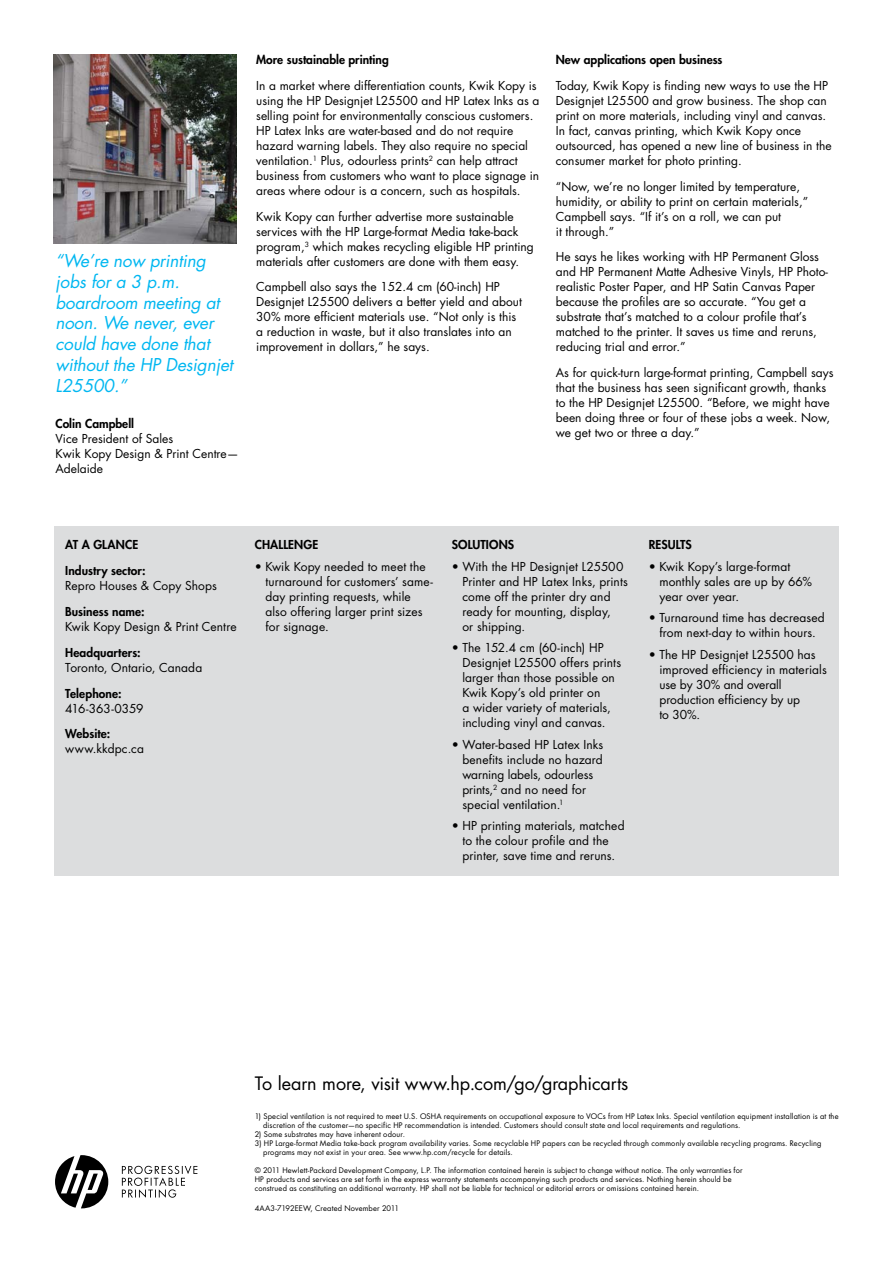
<style>
.page{position:relative;width:893px;height:1263px;background:#fff}
.page>*{position:absolute;margin:0;border:0;box-sizing:border-box;transform-origin:0 0}
.main-_body{font:18px "Futura Std";letter-spacing:-.01em;color:#000}
.main-_body-2{font:italic 17.25px/20.7px "Futura Std";letter-spacing:-.01em;color:#00b7f1}
.Body_text_9_5pt{font:12px/15px "Futura Std";color:#000}
.sub-headers{font:12px/15px "Futura Std";letter-spacing:.01em;color:#000}
.main-_body-3{font:12px/15px "Futura Std";color:#000}
.Body_text_9_5pt-2{font:800 12px "Futura Std";color:#000}
.sub-headers-2{font:800 12px "Futura Std";letter-spacing:.005em;color:#000}
.main-_body-4{font:800 12px "Futura Std";letter-spacing:.01em;color:#000}
.main-_body-5{font:7.5px/9px "Futura Std";letter-spacing:.02em;color:#000}
.s1{font-weight:800}
</style>
<div class="page">
<div style="left:54px;top:527px;width:785px;height:349px;background:#dcddde"></div>
<svg style="left:122px;top:1166px;width:75px;height:32px"></svg>
<svg style="left:55px;top:1155px;width:53px;height:53px"></svg>
<img style="left:53px;top:54px;width:184px;height:189px">
<p class="main-_body-2" style="left:56px;top:251px;width:179px">“We’re now printing jobs for a 3 p.m. boardroom meeting at noon. We never, ever could have done that without the HP Designjet<br>L25500.”</p>
<p class="main-_body-3" style="left:56px;top:416px;width:185px"><span class="s1">Colin Campbell<br></span>Vice President of Sales<br>Kwik Kopy Design &amp; Print Centre—<br>Adelaide</p>
<p class="Body_text_9_5pt-2" style="left:256px;top:52px;width:134px">More sustainable printing</p>
<p class="Body_text_9_5pt" style="left:256px;top:78px;width:285px">In a market where differentiation counts, Kwik Kopy is using the HP Designjet L25500 and HP Latex Inks as a selling point for environmentally conscious customers.<br>HP Latex Inks are water-based and do not require hazard warning labels. They also require no special ventilation.<sup>1</sup> Plus, odourless prints<sup>2</sup> can help attract business from customers who want to place signage in areas where odour is a concern, such as hospitals.</p>
<p class="Body_text_9_5pt" style="left:256px;top:209px;width:279px">Kwik Kopy can further advertise more sustainable services with the HP Large-format Media take-back program,<sup>3</sup> which makes recycling eligible HP printing materials after customers are done with them easy.</p>
<p class="Body_text_9_5pt" style="left:256px;top:280px;width:267px">Campbell also says the 152.4 cm (60-inch) HP Designjet L25500 delivers a better yield and about 30% more efficient materials use. “Not only is this a reduction in waste, but it also translates into an improvement in dollars,” he says.</p>
<p class="Body_text_9_5pt-2" style="left:556px;top:52px;width:168px">New applications open business</p>
<p class="Body_text_9_5pt" style="left:556px;top:78px;width:277px">Today, Kwik Kopy is finding new ways to use the HP Designjet L25500 and grow business. The shop can print on more materials, including vinyl and canvas.<br>In fact, canvas printing, which Kwik Kopy once outsourced, has opened a new line of business in the consumer market for photo printing.</p>
<p class="Body_text_9_5pt" style="left:556px;top:179px;width:254px">“Now, we’re no longer limited by temperature, humidity, or ability to print on certain materials,” Campbell says. “If it’s on a roll, we can put<br>it through.”</p>
<p class="Body_text_9_5pt" style="left:556px;top:250px;width:274px">He says he likes working with HP Permanent Gloss and HP Permanent Matte Adhesive Vinyls, HP Photo&shy;realistic Poster Paper, and HP Satin Canvas Paper because the profiles are so accurate. “You get a substrate that’s matched to a colour profile that’s matched to the printer. It saves us time and reruns, reducing trial and error.”</p>
<p class="Body_text_9_5pt" style="left:556px;top:365px;width:279px">As for quick-turn large-format printing, Campbell says that the business has seen significant growth, thanks to the HP Designjet L25500. “Before, we might have been doing three or four of these jobs a week. Now, we get two or three a day.”</p>
<p class="main-_body-4" style="left:65px;top:537px;width:74px">AT A GLANCE</p>
<p class="main-_body-3" style="left:65px;top:563px;width:153px"><span class="s1">Industry sector:<br></span>Repro Houses &amp; Copy Shops</p>
<p class="main-_body-3" style="left:65px;top:604px;width:173px"><span class="s1">Business name:<br></span>Kwik Kopy Design &amp; Print Centre</p>
<p class="main-_body-3" style="left:65px;top:645px;width:139px"><span class="s1">Headquarters:<br></span>Toronto, Ontario, Canada</p>
<p class="main-_body-3" style="left:65px;top:686px;width:80px"><span class="s1">Telephone:<br></span>416-363-0359</p>
<p class="main-_body-3" style="left:65px;top:727px;width:80px"><span class="s1">Website: </span>www.kkdpc.ca</p>
<p class="sub-headers-2" style="left:255px;top:537px;width:65px">CHALLENGE</p>
<p class="sub-headers" style="left:265px;top:559px;width:169px;text-indent:-11px">• Kwik Kopy needed to meet the turnaround for customers’ same&shy;day printing requests, while also offering larger print sizes for signage.</p>
<p class="sub-headers-2" style="left:452px;top:537px;width:64px">SOLUTIONS</p>
<p class="sub-headers" style="left:462px;top:559px;width:167px;text-indent:-11px">• With the HP Designjet L25500<br>Printer and HP Latex Inks, prints come off the printer dry and ready for mounting, display,<br>or shipping.</p>
<p class="sub-headers" style="left:462px;top:640px;width:160px;text-indent:-11px">• The 152.4 cm (60-inch) HP<br>Designjet L25500 offers prints larger than those possible on<br>Kwik Kopy’s old printer on<br>a wider variety of materials, including vinyl and canvas.</p>
<p class="sub-headers" style="left:462px;top:737px;width:143px;text-indent:-11px">• Water-based HP Latex Inks benefits include no hazard warning labels, odourless prints,<sup>2</sup> and no need for special ventilation.<sup>1</sup></p>
<p class="sub-headers" style="left:452px;top:818px;width:174px;text-align:center">• HP printing materials, matched to the colour profile and the printer, save time and reruns.</p>
<p class="sub-headers-2" style="left:649px;top:537px;width:45px">RESULTS</p>
<p class="sub-headers" style="left:659px;top:559px;width:154px;text-indent:-11px">• Kwik Kopy’s large-format monthly sales are up by 66% year over year.</p>
<p class="sub-headers" style="left:649px;top:610px;width:177px;text-align:center">• Turnaround time has decreased from next-day to within hours.</p>
<p class="sub-headers" style="left:659px;top:647px;width:169px;text-indent:-11px">• The HP Designjet L25500 has improved efficiency in materials use by 30% and overall production efficiency by up<br>to 30%.</p>
<p class="main-_body" style="left:255px;top:1072px;width:375px">To learn more, visit www.hp.com/go/graphicarts</p>
<p class="main-_body-5" style="left:263px;top:1112px;width:577px;text-indent:-9px">1) Special ventilation is not required to meet U.S. OSHA requirements on occupational exposure to VOCs from HP Latex Inks. Special ventilation equipment installation is at the discretion of the customer—no specific HP recommendation is intended. Customers should consult state and local requirements and regulations.</p>
<p class="main-_body-5" style="left:255px;top:1130px;width:152px">2) Some substrates may have inherent odour.</p>
<p class="main-_body-5" style="left:263px;top:1139px;width:560px;text-indent:-9px">3) HP Large-format Media take-back program availability varies. Some recyclable HP papers can be recycled through commonly available recycling programs. Recycling programs may not exist in your area. See www.hp.com/recycle for details.</p>
<p class="main-_body-5" style="left:255px;top:1166px;width:489px">© 2011 Hewlett-Packard Development Company, L.P. The information contained herein is subject to change without notice. The only warranties for<br>HP products and services are set forth in the express warranty statements accompanying such products and services. Nothing herein should be construed as constituting an additional warranty. HP shall not be liable for technical or editorial errors or omissions contained herein.</p>
<p class="main-_body-5" style="left:255px;top:1203px;width:146px">4AA3-7192EEW, Created November 2011</p>
</div>
